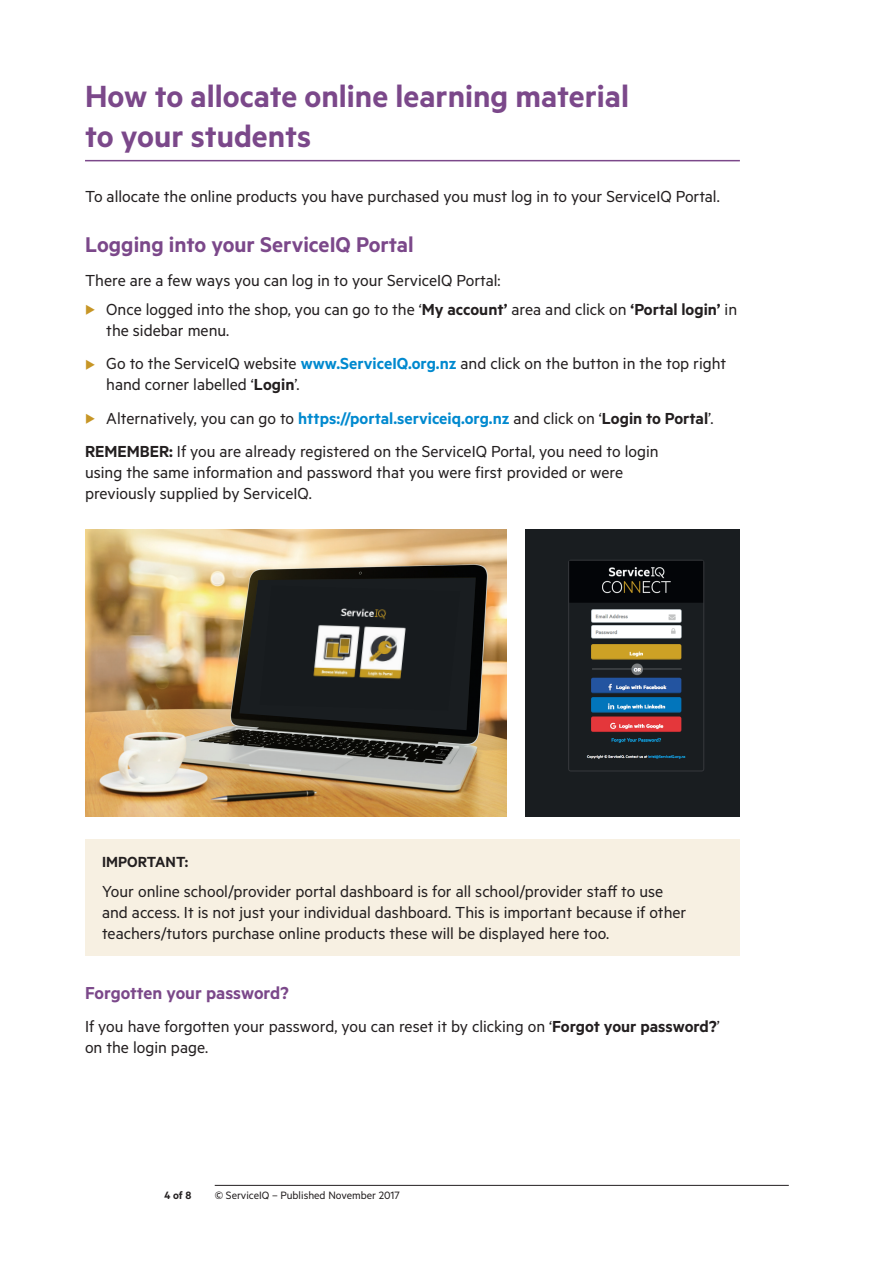
<style>
.page{position:relative;width:893px;height:1263px;background:#fff}
.page>*{position:absolute;margin:0;border:0;box-sizing:border-box;transform-origin:0 0}
.t1{font:600 34.5px/39.8px "Metric";color:#7b488a}
.t2{font:600 24px "Metric";color:#7b488a}
.t3{font:600 19.5px "Metric";color:#7b488a}
.t4{font:18px/21px "Metric";color:#231f20}
.t5{font:600 16.5px "Metric";color:#231f20}
.t6{font:12px "Metric";color:#231f20}
.t7{font:600 12px "Metric";color:#231f20}
.s1{color:#c79626}
.s2{font-weight:600}
.s3{font-weight:600;color:#0089cf}
</style>
<div class="page">
<hr style="left:215px;top:1185px;width:574px;height:1px;background:#231f20">
<hr style="left:85px;top:160px;width:655px;height:1px;background:#7b488a">
<div style="left:85px;top:839px;width:655px;height:116px;background:#f7f0e2"></div>
<img style="left:85px;top:529px;width:422px;height:287px">
<svg style="left:239px;top:578px;width:237px;height:152px;background:#20211d"></svg>
<img style="left:260px;top:585px;width:200px;height:125px">
<img style="left:526px;top:529px;width:214px;height:287px">
<h1 class="t1" style="left:85px;top:76px;width:545px">How to allocate online learning material to your students</h1>
<p class="t4" style="left:85px;top:185px;width:636px">To allocate the online products you have purchased you must log in to your ServiceIQ Portal.</p>
<h2 class="t2" style="left:85px;top:230px;width:330px">Logging into your ServiceIQ Portal</h2>
<p class="t4" style="left:85px;top:269px;width:417px">There are a few ways you can log in to your ServiceIQ Portal:</p>
<p class="t4" style="left:106px;top:299px;width:632px;text-indent:-21px"><span class="s1">◆</span> Once logged into the shop, you can go to the ‘<span class="s2">My account’</span> area and click on <span class="s2">‘Portal login’</span> in the sidebar menu.</p>
<p class="t4" style="left:106px;top:353px;width:622px;text-indent:-21px"><span class="s1">◆</span> Go to the ServiceIQ website <span class="s3">www.ServiceIQ.org.nz</span> and click on the button in the top right hand corner labelled ‘<span class="s2">Login</span>’.</p>
<p class="t4" style="left:85px;top:400px;width:630px;line-height:33.8px"><span class="s1">◆</span> Alternatively, you can go to <span class="s3">https://portal.serviceiq.org.nz</span> and click on ‘<span class="s2">Login to Portal</span>’.<br><span class="s2">REMEMBER:</span> If you are already registered on the ServiceIQ Portal, you need to login</p>
<p class="t4" style="left:85px;top:462px;width:540px">using the same information and password that you were first provided or were previously supplied by ServiceIQ.</p>
<p class="t5" style="left:102px;top:852px;width:88px">IMPORTANT:</p>
<p class="t4" style="left:102px;top:880px;width:586px">Your online school/provider portal dashboard is for all school/provider staff to use and access. It is not just your individual dashboard. This is important because if other teachers/tutors purchase online products these will be displayed here too.</p>
<p class="t3" style="left:85px;top:981px;width:205px">Forgotten your password?</p>
<p class="t4" style="left:85px;top:1015px;width:636px">If you have forgotten your password, you can reset it by clicking on ‘<span class="s2">Forgot your password?</span>’ on the login page.</p>
<p class="t7" style="left:164px;top:1187px;width:29px">4 of 8</p>
<p class="t6" style="left:215px;top:1188px;width:187px">© ServiceIQ – Published November 2017</p>
</div>
